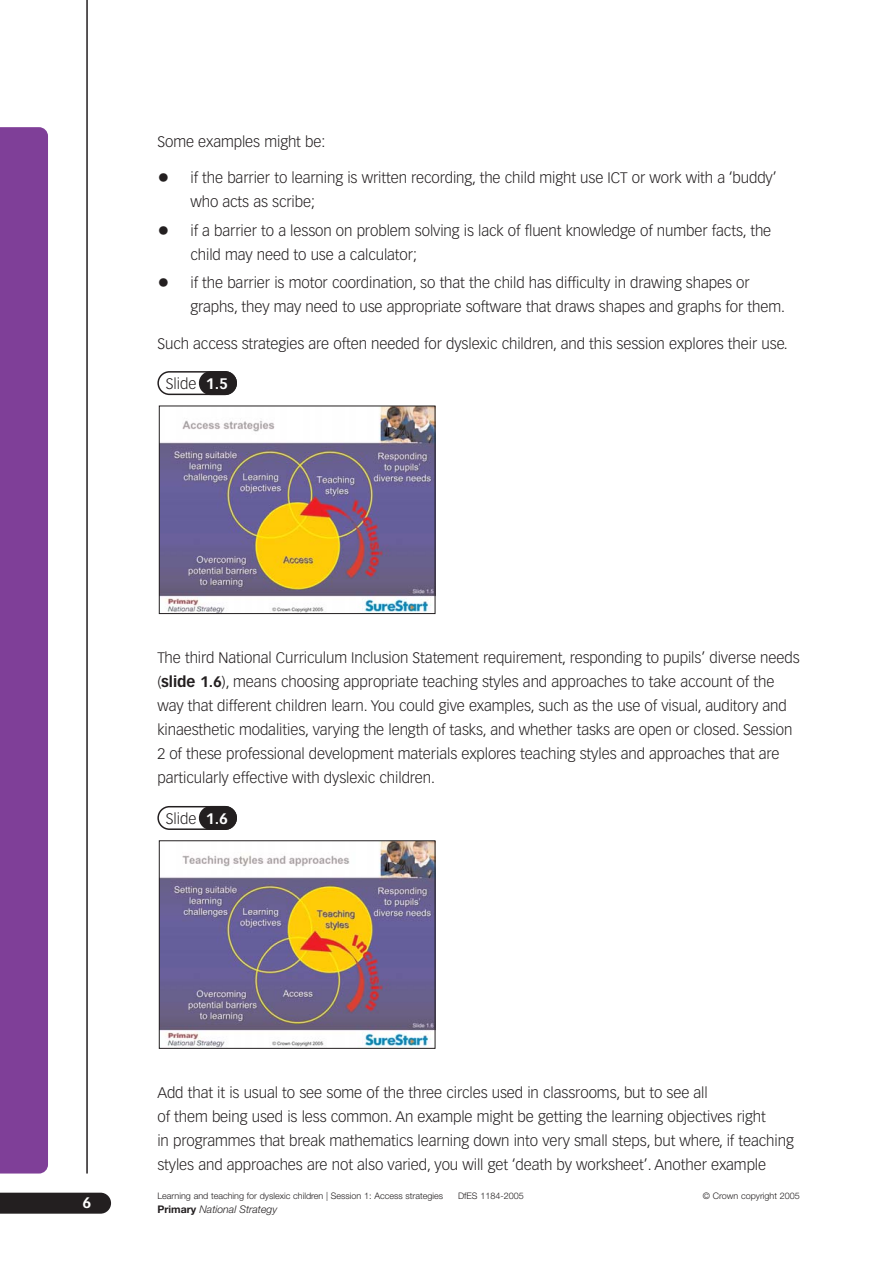
<style>
.page{position:relative;width:893px;height:1263px;background:#fff}
.page>*{position:absolute;margin:0;border:0;box-sizing:border-box;transform-origin:0 0}
.t1{font:300 15px/24px "Vectora LH";letter-spacing:-.005em;color:#231f20}
.t2{font:700 15px "Vectora LH";color:#fff}
.t3{font:italic 300 10.5px "Helvetica Neue LT";color:#231f20}
.t4{font:300 9px "Helvetica Neue LT";color:#231f20}
.s1{font-size:24px}
.s2{font-weight:700;color:#fff}
.s3{font-weight:700}
.s4{font-weight:700;font-style:normal}
</style>
<div class="page">
<svg style="left:157px;top:806px;width:80px;height:24px"></svg>
<svg style="left:157px;top:371px;width:80px;height:24px"></svg>
<hr style="left:86px;top:0;width:2px;height:1174px;background:#231f20">
<div style="left:0;top:127px;width:48px;height:1047px;background:#7f3f98"></div>
<div style="left:0;top:1193px;width:111px;height:21px;background:#231f20"></div>
<img style="left:161px;top:842px;width:272px;height:205px">
<div style="left:159px;top:840px;width:276px;height:209px;border:1px solid #231f20"></div>
<img style="left:161px;top:408px;width:272px;height:204px">
<div style="left:159px;top:406px;width:276px;height:208px;border:1px solid #231f20"></div>
<p class="t1" style="left:157px;top:130px;width:169px">Some examples might be:</p>
<p class="t1" style="left:190px;top:167px;width:587px;text-indent:-33px"><span class="s1">•</span> if the barrier to learning is written recording, the child might use ICT or work with a ‘buddy’ who acts as scribe;</p>
<p class="t1" style="left:190px;top:219px;width:582px;text-indent:-33px"><span class="s1">•</span> if a barrier to a lesson on problem solving is lack of fluent knowledge of number facts, the child may need to use a calculator;</p>
<p class="t1" style="left:190px;top:272px;width:596px;text-indent:-33px"><span class="s1">•</span> if the barrier is motor coordination, so that the child has difficulty in drawing shapes or graphs, they may need to use appropriate software that draws shapes and graphs for them.</p>
<p class="t1" style="left:157px;top:332px;width:631px">Such access strategies are often needed for dyslexic children, and this session explores their use.</p>
<p class="t1" style="left:166px;top:372px;width:64px">Slide <span class="s2">1.5</span></p>
<p class="t1" style="left:157px;top:647px;width:643px">The third National Curriculum Inclusion Statement requirement, responding to pupils’ diverse needs (<span class="s3">slide 1.6</span>), means choosing appropriate teaching styles and approaches to take account of the way that different children learn. You could give examples, such as the use of visual, auditory and kinaesthetic modalities, varying the length of tasks, and whether tasks are open or closed. Session 2 of these professional development materials explores teaching styles and approaches that are particularly effective with dyslexic children.</p>
<p class="t1" style="left:166px;top:807px;width:64px">Slide <span class="s2">1.6</span></p>
<p class="t2" style="left:83px;top:1196px;width:10px">6</p>
<p class="t1" style="left:157px;top:1082px;width:638px">Add that it is usual to see some of the three circles used in classrooms, but to see all<br>of them being used is less common. An example might be getting the learning objectives right<br>in programmes that break mathematics learning down into very small steps, but where, if teaching styles and approaches are not also varied, you will get ‘death by worksheet’. Another example</p>
<p class="t4" style="left:157px;top:1193px;width:287px">Learning and teaching for dyslexic children | Session 1: Access strategies</p>
<p class="t4" style="left:458px;top:1193px;width:67px">DfES 1184-2005</p>
<p class="t4" style="left:702px;top:1193px;width:98px">© Crown copyright 2005</p>
<p class="t3" style="left:157px;top:1206px;width:121px"><span class="s4">Primary</span> National Strategy</p>
</div>
